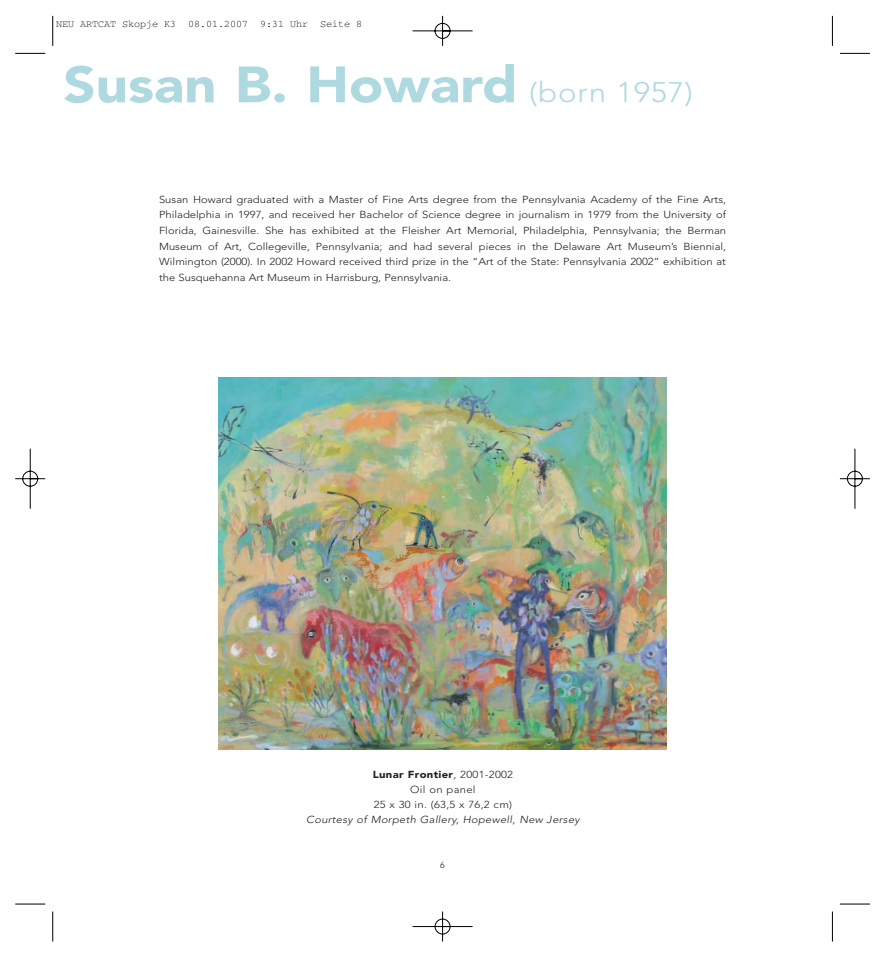
<style>
.page{position:relative;width:886px;height:957px;background:#fff}
.page>*{position:absolute;margin:0;border:0;box-sizing:border-box;transform-origin:0 0}
.t1{font:900 50.62px "Avenir";color:#afd9e0;scale:1.11 1}
.t2{font:300 10.12px/15.6px "Avenir";color:#231f20;text-align:justify;scale:1.11 1}
.t3{font:300 10.12px/15px "Avenir";letter-spacing:.025em;color:#231f20;text-align:center;scale:1.11 1}
.t4{font:italic 300 10.12px "Avenir";color:#231f20;scale:1.11 1}
.t5{font:10px "Courier";color:#000}
.t6{font:300 8.75px "Avenir";color:#231f20}
.s1{font-weight:300;font-size:28.12px}
.s2{font-weight:900}
</style>
<div class="page">
<img style="left:15px;top:16px;width:855px;height:926px">
<p class="t5" style="left:56px;top:20px;width:308px">NEU ARTCAT Skopje K3 08.01.2007 9:31 Uhr Seite 8</p>
<h1 class="t1" style="left:63px;top:64px;width:569px">Susan B. Howard <span class="s1">(born 1957)</span></h1>
<p class="t2" style="left:159px;top:192px;width:512px">Susan Howard graduated with a Master of Fine Arts degree from the Pennsylvania Academy of the Fine Arts, Philadelphia in 1997, and received her Bachelor of Science degree in journalism in 1979 from the University of Florida, Gainesville. She has exhibited at the Fleisher Art Memorial, Philadelphia, Pennsylvania; the Berman Museum of Art, Collegeville, Pennsylvania; and had several pieces in the Delaware Art Museum’s Biennial, Wilmington (2000). In 2002 Howard received third prize in the “Art of the State: Pennsylvania 2002” exhibition at the Susquehanna Art Museum in Harrisburg, Pennsylvania.</p>
<p class="t3" style="left:373px;top:768px;width:128px"><span class="s2">Lunar Frontier</span>, 2001-2002<br>Oil on panel<br>25 x 30 in. (63,5 x 76,2 cm)</p>
<p class="t4" style="left:306px;top:815px;width:249px">Courtesy of Morpeth Gallery, Hopewell, New Jersey</p>
<p class="t6" style="left:440px;top:861px;width:6px">6</p>
</div>
